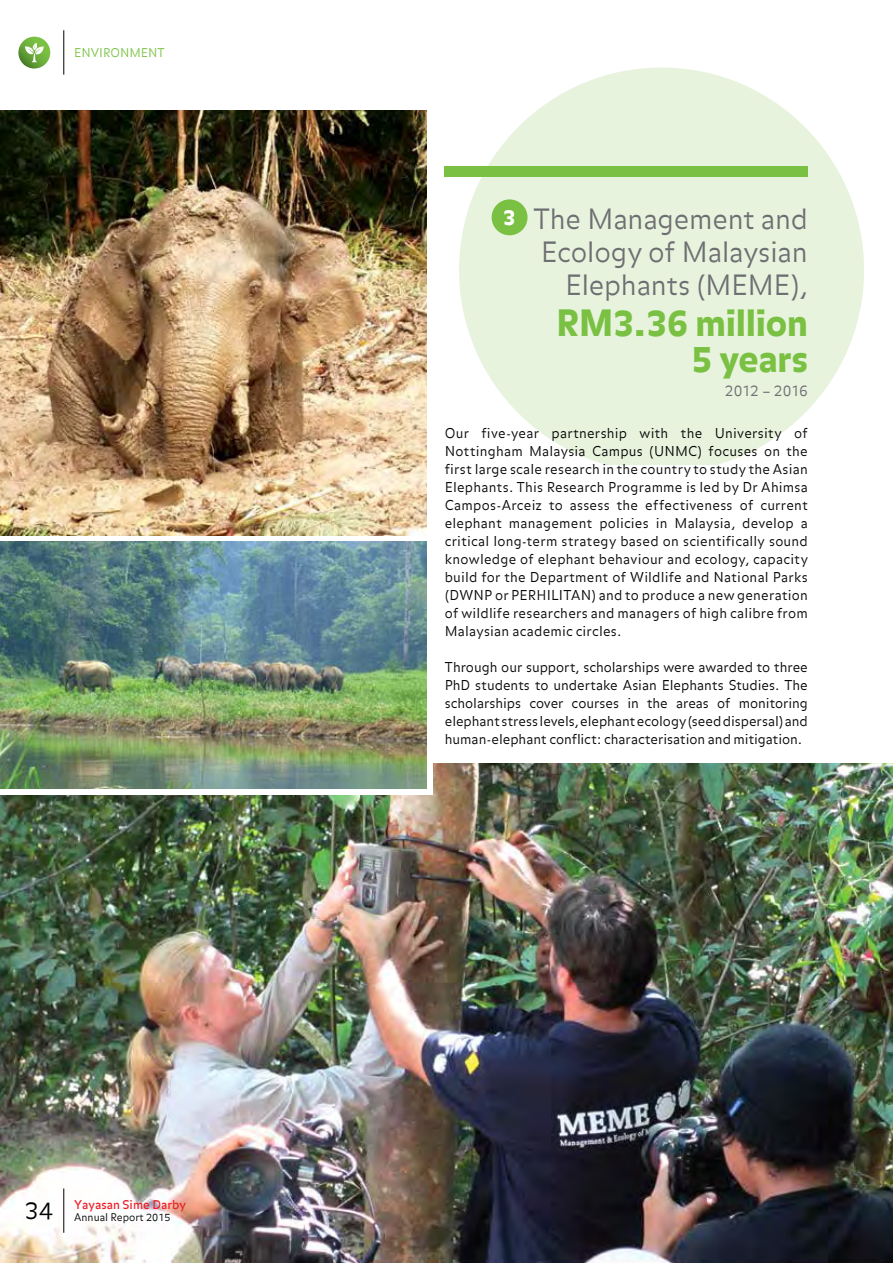
<style>
.page{position:relative;width:893px;height:1263px;background:#fff}
.page>*{position:absolute;margin:0;border:0;box-sizing:border-box;transform-origin:0 0}
.t1{font:900 36px/36px "Balance";letter-spacing:-.005em;color:#7ac143;text-align:right}
.t2{font:300 27.75px/33px "Balance";letter-spacing:-.01em;color:#6d6e71;text-align:right}
.t3{font:300 24px "Balance";color:#000}
.t4{font:300 15px "Balance";letter-spacing:-.02em;color:#6d6e71}
.t5{font:300 13.5px/18px "Balance";letter-spacing:.005em;color:#000;text-align:justify}
.t6{font:12px "Balance";color:#ed1d24}
.t7{font:300 12px "Balance";color:#7ac143}
.t8{font:300 10.5px "Balance";color:#000}
</style>
<div class="page">
<img style="left:0;top:763px;width:893px;height:500px">
<div style="left:459px;top:68px;width:405px;height:405px;background:#e8f3de;border-radius:50%"></div>
<div style="left:427px;top:465px;width:466px;height:297px;background:#fff"></div>
<div style="left:0;top:497px;width:433px;height:297px;background:#fff"></div>
<img style="left:0;top:542px;width:427px;height:246px">
<img style="left:0;top:111px;width:427px;height:425px">
<hr style="left:64px;top:1188px;width:1px;height:45px;background:#000">
<hr style="left:64px;top:30px;width:1px;height:45px;background:#000">
<div style="left:492px;top:199px;width:35px;height:36px;background:#7ac143;border-radius:50%"></div>
<div style="left:445px;top:166px;width:363px;height:11px;background:#7ac143"></div>
<svg style="left:18px;top:37px;width:32px;height:32px"></svg>
<svg style="left:25px;top:43px;width:19px;height:19px"></svg>
<p class="t7" style="left:74px;top:46px;width:92px">ENVIRONMENT</p>
<p class="t6" style="left:74px;top:1198px;width:113px">Yayasan Sime Darby</p>
<h3 class="t3" style="left:25px;top:1197px;width:30px">34</h3>
<p class="t8" style="left:74px;top:1211px;width:98px">Annual Report 2015</p>
<h2 class="t2" style="left:503px;top:205px;width:306px"><sup>3</sup> The Management and<br>Ecology of Malaysian<br>Elephants (MEME),</h2>
<h1 class="t1" style="left:556px;top:307px;width:253px">RM3.36 million<br>5 years</h1>
<p class="t4" style="left:725px;top:382px;width:84px">2012 – 2016</p>
<p class="t5" style="left:445px;top:425px;width:365px">Our five-year partnership with the University of Nottingham Malaysia Campus (UNMC) focuses on the first large scale research in the country to study the Asian Elephants. This Research Programme is led by Dr Ahimsa Campos-Arceiz to assess the effectiveness of current elephant management policies in Malaysia, develop a critical long-term strategy based on scientifically sound knowledge of elephant behaviour and ecology, capacity build for the Department of Wildlife and National Parks (DWNP or PERHILITAN) and to produce a new generation of wildlife researchers and managers of high calibre from Malaysian academic circles.</p>
<p class="t5" style="left:445px;top:659px;width:365px">Through our support, scholarships were awarded to three PhD students to undertake Asian Elephants Studies. The scholarships cover courses in the areas of monitoring elephant stress levels, elephant ecology (seed dispersal) and human-elephant conflict: characterisation and mitigation.</p>
</div>
